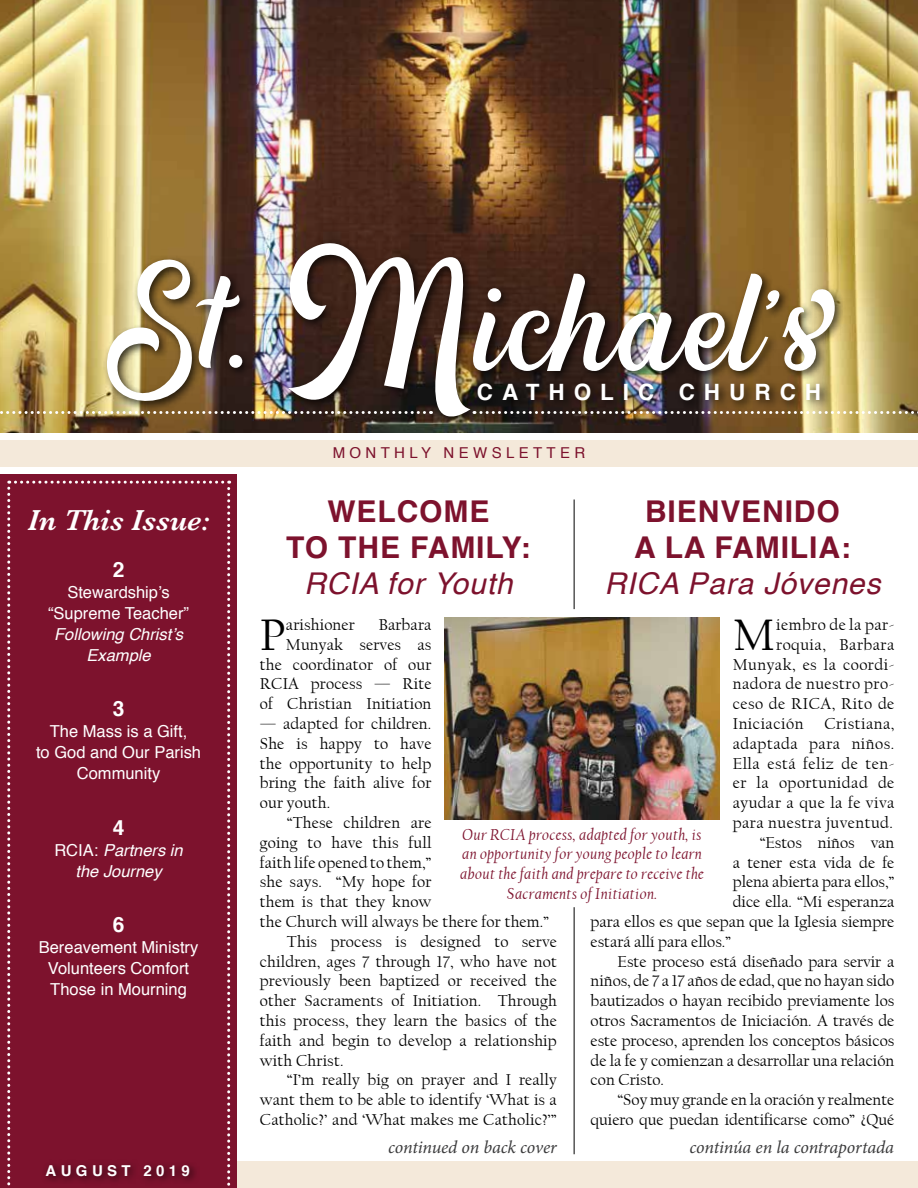
<style>
.page{position:relative;width:918px;height:1188px;background:#fff}
.page>*{position:absolute;margin:0;border:0;box-sizing:border-box;transform-origin:0 0}
.t1{font:163.5px "Hipsterious";color:#fff}
.t2{font:46.35px "Californian FB";color:#000}
.t3{font:700 30px/36px "Helvetica";letter-spacing:.03em;color:#7d122d;text-align:center}
.t4{font:italic 30px "Helvetica";letter-spacing:.03em;color:#7d122d}
.t5{font:italic 600 30px "Baskerville";color:#fff}
.t6{font:700 22.5px "Helvetica";letter-spacing:.4em;color:#fff}
.t7{font:700 21px "Helvetica";color:#fff}
.t8{font:italic 18px "Minion Pro";letter-spacing:-.01em;color:#3b3b3c}
.t9{font:16.5px/19.8px "Californian FB";letter-spacing:.01em;color:#000;text-align:right}
.t10{font:16.5px "Californian FB";letter-spacing:.03em;color:#000}
.t11{font:italic 16.5px/19.8px "Californian FB";letter-spacing:.02em;color:#7d122d;text-align:center}
.t12{font:16.5px/21px "Helvetica";color:#fff;text-align:center}
.t13{font:italic 16.5px/21px "Helvetica";color:#fff;text-align:center}
.t14{font:15px "Helvetica";letter-spacing:.29em;color:#7d122d}
.t15{font:700 15px "Helvetica";letter-spacing:.29em;color:#fff}
.s1{font-size:154.5px}
.s2{font-size:198px}
.s3{font-style:normal}
</style>
<div class="page">
<div style="left:0;top:1161px;width:918px;height:27px;background:#f4e9da"></div>
<img style="left:0;top:0;width:918px;height:432px">
<div style="left:0;top:440px;width:918px;height:27px;background:#f4e9da"></div>
<div style="left:0;top:474px;width:236px;height:714px;background:#7d122d"></div>
<svg style="left:7px;top:481px;width:223px;height:705px"></svg>
<div style="left:102px;top:239px;width:744px;height:189px;background:#000;opacity:.75"></div>
<div style="left:473px;top:378px;width:358px;height:34px;background:#000;opacity:.75"></div>
<svg style="left:474px;top:411px;width:444px;height:3px"></svg>
<svg style="left:0;top:411px;width:431px;height:3px"></svg>
<hr style="left:574px;top:907px;width:1px;height:247px;background:#000">
<hr style="left:574px;top:500px;width:1px;height:109px;background:#000">
<div style="left:41px;top:1159px;width:158px;height:27px;background:#000;opacity:.75"></div>
<img style="left:445px;top:618px;width:274px;height:201px">
<h1 class="t1" style="left:107px;top:222px;width:730px"><span class="s1">St.</span> <span class="s2">M</span>ichael’s</h1>
<h3 class="t6" style="left:477px;top:374px;width:346px">CATHOLIC CHURCH</h3>
<h3 class="t5" style="left:27px;top:499px;width:184px">In This Issue:</h3>
<p class="t7" style="left:113px;top:552px;width:13px">2</p>
<p class="t12" style="left:48px;top:582px;width:142px">Stewardship’s “Supreme Teacher”</p>
<p class="t13" style="left:54px;top:624px;width:130px">Following Christ’s<br>Example</p>
<p class="t7" style="left:113px;top:692px;width:13px">3</p>
<p class="t12" style="left:36px;top:722px;width:167px">The Mass is a Gift,<br>to God and Our Parish<br>Community</p>
<p class="t7" style="left:113px;top:810px;width:13px">4</p>
<p class="t13" style="left:54px;top:840px;width:130px"><span class="s3">RCIA:</span> Partners in the Journey</p>
<p class="t7" style="left:113px;top:908px;width:13px">6</p>
<p class="t12" style="left:39px;top:938px;width:161px">Bereavement Ministry<br>Volunteers Comfort<br>Those in Mourning</p>
<p class="t15" style="left:46px;top:1158px;width:146px">AUGUST 2019</p>
<p class="t14" style="left:333px;top:441px;width:254px">MONTHLY NEWSLETTER</p>
<h3 class="t3" style="left:286px;top:494px;width:246px">WELCOME<br>TO THE FAMILY:</h3>
<h3 class="t4" style="left:304px;top:560px;width:210px">RCIA for Youth</h3>
<h3 class="t3" style="left:634px;top:494px;width:218px">BIENVENIDO<br>A LA FAMILIA:</h3>
<h3 class="t4" style="left:604px;top:560px;width:278px">RICA Para Jóvenes</h3>
<h2 class="t2" style="left:260px;top:609px;width:27px">P</h2>
<p class="t9" style="left:286px;top:615px;width:70px">arishioner</p>
<h2 class="t2" style="left:733px;top:609px;width:44px">M</h2>
<p class="t10" style="left:776px;top:616px;width:120px">iembro de la par-</p>
<p class="t9" style="left:260px;top:615px;width:173px">Barbara<br>Munyak serves as the coordinator of our<br>RCIA process — Rite of Christian Initiation</p>
<p class="t9" style="left:260px;top:714px;width:173px;text-align:justify">— adapted for children.<br>She is happy to have the opportunity to help bring the faith alive for our youth.</p>
<p class="t9" style="left:287px;top:813px;width:146px">“These children are</p>
<p class="t9" style="left:260px;top:833px;width:173px">going to have this full</p>
<p class="t9" style="left:260px;top:853px;width:173px">faith life opened to them,”</p>
<p class="t9" style="left:260px;top:872px;width:173px">she says. “My hope for</p>
<p class="t9" style="left:260px;top:892px;width:173px">them is that they know</p>
<p class="t9" style="left:260px;top:912px;width:291px">the Church will always be there for them.”</p>
<p class="t9" style="left:287px;top:932px;width:271px">This process is designed to serve</p>
<p class="t9" style="left:260px;top:952px;width:299px">children, ages 7 through 17, who have not</p>
<p class="t9" style="left:260px;top:971px;width:298px">previously been baptized or received the</p>
<p class="t9" style="left:260px;top:991px;width:299px">other Sacraments of Initiation. Through</p>
<p class="t9" style="left:260px;top:1011px;width:299px">this process, they learn the basics of the</p>
<p class="t9" style="left:260px;top:1031px;width:298px">faith and begin to develop a relationship</p>
<p class="t9" style="left:260px;top:1051px;width:85px">with Christ.</p>
<p class="t9" style="left:287px;top:1070px;width:271px">“I’m really big on prayer and I really</p>
<p class="t9" style="left:260px;top:1090px;width:298px">want them to be able to identify ‘What is a</p>
<p class="t9" style="left:260px;top:1110px;width:299px">Catholic?’ and ‘What makes me Catholic?’”</p>
<p class="t10" style="left:776px;top:635px;width:120px">roquia, Barbara</p>
<p class="t10" style="left:733px;top:655px;width:163px">Munyak, es la coordi-</p>
<p class="t10" style="left:733px;top:675px;width:163px">nadora de nuestro pro-</p>
<p class="t10" style="left:733px;top:695px;width:163px">ceso de RICA, Rito de</p>
<p class="t10" style="left:733px;top:715px;width:72px">Iniciación</p>
<p class="t10" style="left:824px;top:715px;width:71px">Cristiana,</p>
<p class="t10" style="left:733px;top:734px;width:163px">adaptada para niños.</p>
<p class="t10" style="left:733px;top:754px;width:163px">Ella está feliz de ten-</p>
<p class="t10" style="left:733px;top:774px;width:163px">er la oportunidad de</p>
<p class="t10" style="left:733px;top:794px;width:163px">ayudar a que la fe viva</p>
<p class="t10" style="left:733px;top:814px;width:162px">para nuestra juventud.</p>
<p class="t9" style="left:760px;top:833px;width:136px">“Estos niños van</p>
<p class="t9" style="left:733px;top:853px;width:163px">a tener esta vida de fe</p>
<p class="t9" style="left:733px;top:872px;width:163px">plena abierta para ellos,”</p>
<p class="t9" style="left:733px;top:892px;width:163px">dice ella. “Mi esperanza</p>
<p class="t9" style="left:591px;top:912px;width:305px">para ellos es que sepan que la Iglesia siempre</p>
<p class="t9" style="left:591px;top:932px;width:142px">estará allí para ellos.”</p>
<p class="t9" style="left:618px;top:952px;width:278px">Este proceso está diseñado para servir a</p>
<p class="t9" style="left:591px;top:971px;width:305px">niños, de 7 a 17 años de edad, que no hayan sido</p>
<p class="t9" style="left:591px;top:991px;width:305px">bautizados o hayan recibido previamente los</p>
<p class="t9" style="left:591px;top:1011px;width:305px">otros Sacramentos de Iniciación. A través de</p>
<p class="t9" style="left:591px;top:1031px;width:305px">este proceso, aprenden los conceptos básicos</p>
<p class="t9" style="left:591px;top:1051px;width:305px">de la fe y comienzan a desarrollar una relación</p>
<p class="t9" style="left:591px;top:1070px;width:75px">con Cristo.</p>
<p class="t9" style="left:618px;top:1090px;width:278px">“Soy muy grande en la oración y realmente</p>
<p class="t9" style="left:591px;top:1110px;width:305px">quiero que puedan identificarse como” ¿Qué</p>
<p class="t11" style="left:460px;top:825px;width:245px">Our RCIA process, adapted for youth, is an opportunity for young people to learn about the faith and prepare to receive the Sacraments of Initiation.</p>
<p class="t8" style="left:388px;top:1135px;width:170px">continued on back cover</p>
<p class="t8" style="left:690px;top:1135px;width:206px">continúa en la contraportada</p>
</div>
